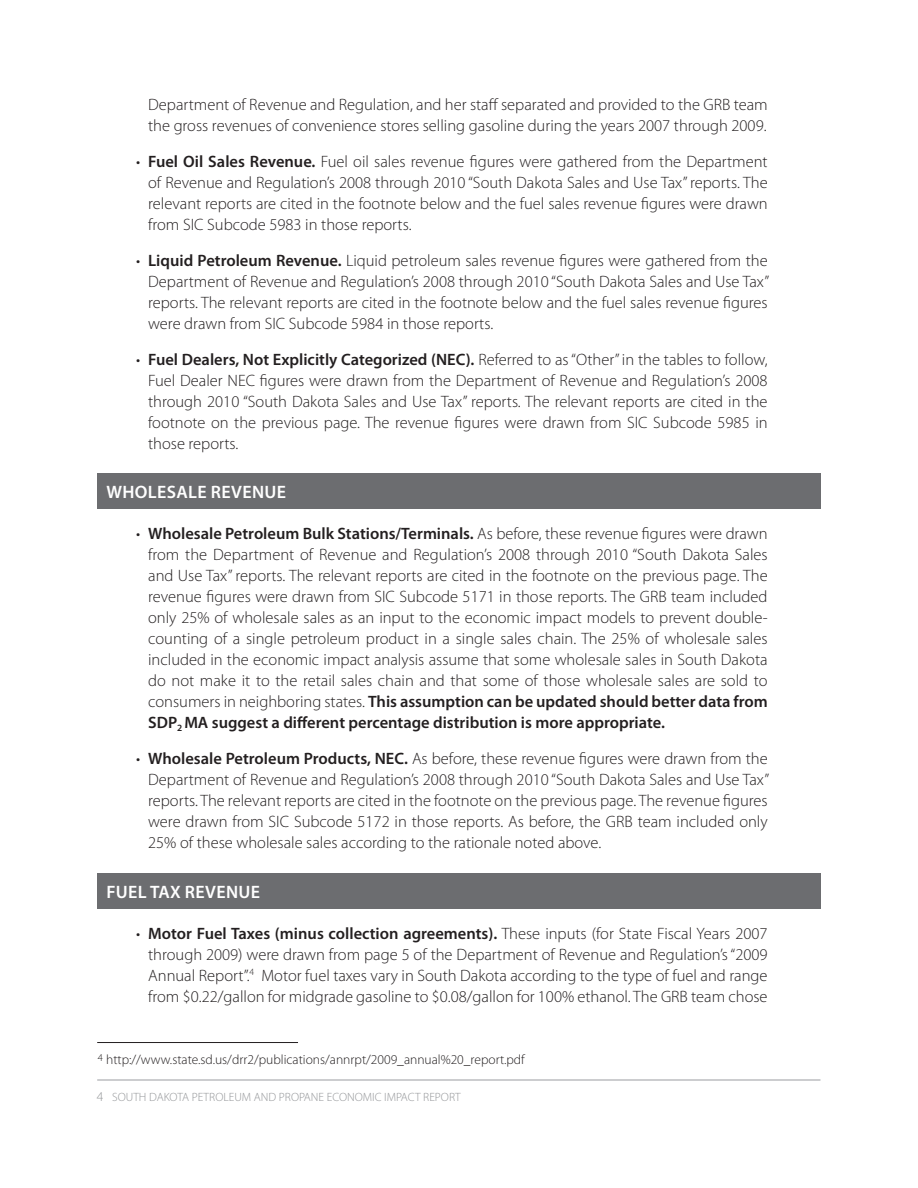
<style>
.page{position:relative;width:918px;height:1188px;background:#fff}
.page>*{position:absolute;margin:0;border:0;box-sizing:border-box;transform-origin:0 0}
.t1{font:600 18px "Myriad Pro";letter-spacing:.02em;color:#fff}
.t2{font:300 16.5px/21px "Myriad Pro";color:#231f20;text-align:justify}
.t3{font:300 13.5px "Myriad Pro";color:#231f20}
.t4{font:300 12px "Myriad Pro";color:#939598}
.s1{font-weight:600}
.s2{font-size:13.5px}
</style>
<div class="page">
<div style="left:97px;top:873px;width:724px;height:36px;background:#6c6d70"></div>
<div style="left:97px;top:473px;width:724px;height:36px;background:#6c6d70"></div>
<hr style="left:97px;top:1079px;width:724px;height:2px;background:#bcbdc0">
<hr style="left:97px;top:1042px;width:201px;height:1px;background:#231f20">
<p class="t2" style="left:148px;top:93px;width:621px">Department of Revenue and Regulation, and her staff separated and provided to the GRB team the gross revenues of convenience stores selling gasoline during the years 2007 through 2009.</p>
<p class="t2" style="left:148px;top:150px;width:621px;text-indent:-12px">• <span class="s1">Fuel Oil Sales Revenue.</span> Fuel oil sales revenue figures were gathered from the Department of Revenue and Regulation’s 2008 through 2010 “South Dakota Sales and Use Tax” reports. The relevant reports are cited in the footnote below and the fuel sales revenue figures were drawn from SIC Subcode 5983 in those reports.</p>
<p class="t2" style="left:148px;top:249px;width:623px;text-indent:-12px">• <span class="s1">Liquid Petroleum Revenue.</span> Liquid petroleum sales revenue figures were gathered from the Department of Revenue and Regulation’s 2008 through 2010 “South Dakota Sales and Use Tax” reports. The relevant reports are cited in the footnote below and the fuel sales revenue figures were drawn from SIC Subcode 5984 in those reports.</p>
<p class="t2" style="left:148px;top:348px;width:621px;text-indent:-12px">• <span class="s1">Fuel Dealers, Not Explicitly Categorized (NEC).</span> Referred to as “Other” in the tables to follow, Fuel Dealer NEC figures were drawn from the Department of Revenue and Regulation’s 2008 through 2010 “South Dakota Sales and Use Tax” reports. The relevant reports are cited in the footnote on the previous page. The revenue figures were drawn from SIC Subcode 5985 in those reports.</p>
<p class="t1" style="left:106px;top:480px;width:181px">Wholesale Revenue</p>
<p class="t2" style="left:148px;top:523px;width:621px;text-indent:-12px">• <span class="s1">Wholesale Petroleum Bulk Stations/Terminals.</span> As before, these revenue figures were drawn from the Department of Revenue and Regulation’s 2008 through 2010 “South Dakota Sales and Use Tax” reports. The relevant reports are cited in the footnote on the previous page. The revenue figures were drawn from SIC Subcode 5171 in those reports. The GRB team included only 25% of wholesale sales as an input to the economic impact models to prevent double&shy;counting of a single petroleum product in a single sales chain. The 25% of wholesale sales included in the economic impact analysis assume that some wholesale sales in South Dakota do not make it to the retail sales chain and that some of those wholesale sales are sold to consumers in neighboring states. <span class="s1">This assumption can be updated should better data from SDP</span><sub>2</sub> <span class="s1">MA suggest a different percentage distribution is more appropriate.</span></p>
<p class="t2" style="left:148px;top:748px;width:623px;text-indent:-12px">• <span class="s1">Wholesale Petroleum Products, NEC.</span> As before, these revenue figures were drawn from the Department of Revenue and Regulation’s 2008 through 2010 “South Dakota Sales and Use Tax” reports. The relevant reports are cited in the footnote on the previous page. The revenue figures were drawn from SIC Subcode 5172 in those reports. As before, the GRB team included only 25% of these wholesale sales according to the rationale noted above.</p>
<p class="t1" style="left:106px;top:880px;width:155px">Fuel Tax Revenue</p>
<p class="t2" style="left:148px;top:923px;width:621px;text-indent:-12px">• <span class="s1">Motor Fuel Taxes (minus collection agreements).</span> These inputs (for State Fiscal Years 2007 through 2009) were drawn from page 5 of the Department of Revenue and Regulation’s “2009<br>Annual Report”.<sup>4</sup> Motor fuel taxes vary in South Dakota according to the type of fuel and range from $0.22/gallon for midgrade gasoline to $0.08/gallon for 100% ethanol. The GRB team chose</p>
<p class="t3" style="left:98px;top:1052px;width:429px"><sup>4</sup> http://www.state.sd.us/drr2/publications/annrpt/2009_annual%20_report.pdf</p>
<p class="t4" style="left:97px;top:1089px;width:366px"><span class="s2">4</span> SOUTH DAKOTA PETROLEUM AND PROPANE ECONOMIC IMPACT REPORT</p>
</div>
